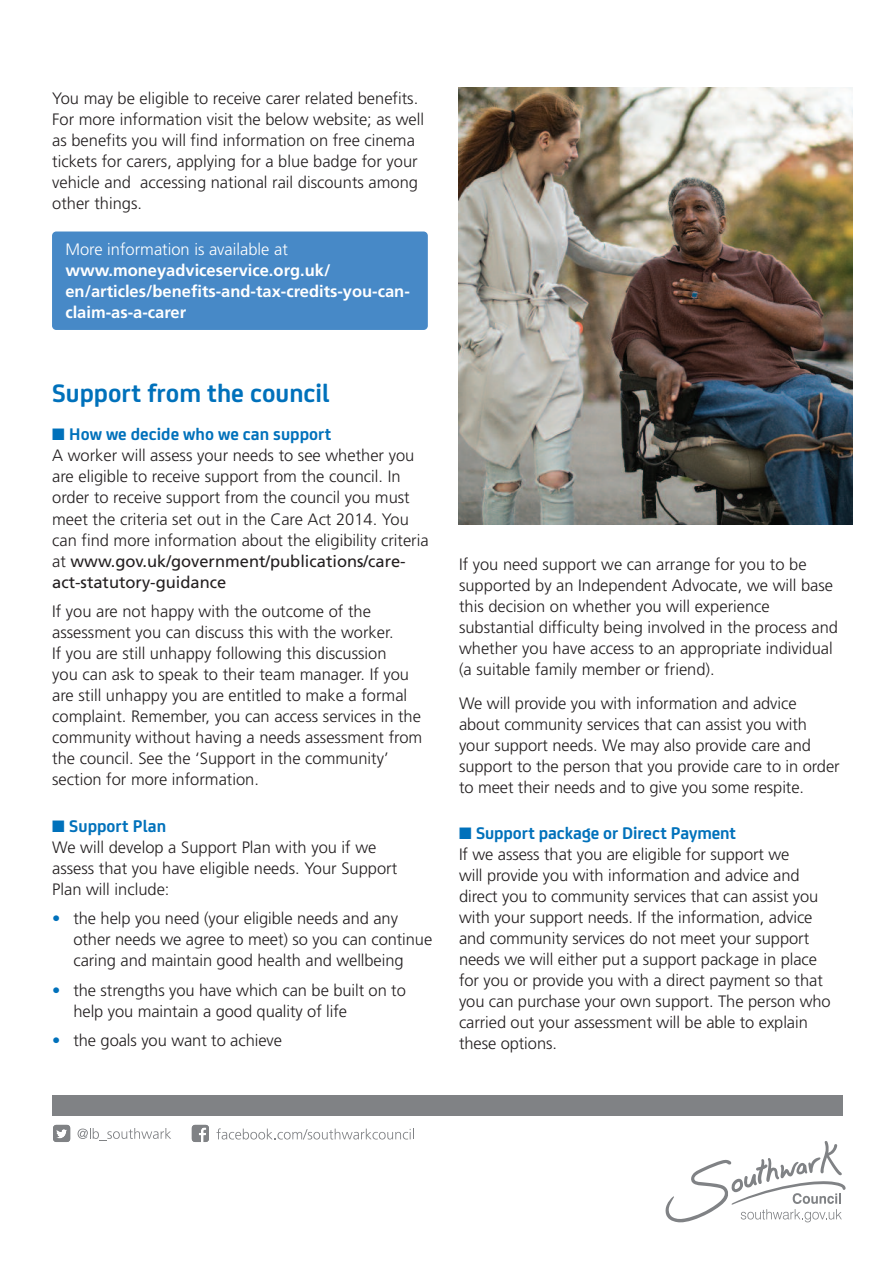
<style>
.page{position:relative;width:893px;height:1263px;background:#fff}
.page>*{position:absolute;margin:0;border:0;box-sizing:border-box;transform-origin:0 0}
.t1{font:700 27px "FS Joey";color:#0071bb}
.t2{font:700 18px "FS Joey";color:#0071bb}
.t3{font:300 16.5px/21px "Frutiger";color:#231f20}
.t4{font:700 16.5px/21px "Frutiger";color:#fff}
.t5{font:300 16.5px "Frutiger";color:#fff}
.s1{font-weight:400}
.s2{color:#0071bb}
</style>
<div class="page">
<svg style="left:665px;top:1141px;width:180px;height:82px"></svg>
<svg style="left:78px;top:1128px;width:93px;height:13px"></svg>
<svg style="left:217px;top:1128px;width:197px;height:11px"></svg>
<svg style="left:192px;top:1125px;width:17px;height:17px"></svg>
<svg style="left:53px;top:1125px;width:17px;height:17px"></svg>
<div style="left:53px;top:1095px;width:790px;height:21px;background:#808285"></div>
<img style="left:459px;top:87px;width:394px;height:437px">
<div style="left:52px;top:231px;width:376px;height:99px;background:#4789c7;border-radius:4px"></div>
<p class="t3" style="left:52px;top:89px;width:373px">You may be eligible to receive carer related benefits.<br>For more information visit the below website; as well as benefits you will find information on free cinema tickets for carers, applying for a blue badge for your vehicle and accessing national rail discounts among other things.</p>
<p class="t5" style="left:65px;top:243px;width:224px">More information is available at</p>
<p class="t4" style="left:65px;top:261px;width:346px">www.moneyadviceservice.org.uk/ en/articles/benefits-and-tax-credits-you-can&shy;claim-as-a-carer</p>
<h1 class="t1" style="left:52px;top:384px;width:279px">Support from the council</h1>
<p class="t2" style="left:52px;top:428px;width:281px">■ How we decide who we can support</p>
<p class="t3" style="left:52px;top:446px;width:378px">A worker will assess your needs to see whether you are eligible to receive support from the council. In order to receive support from the council you must meet the criteria set out in the Care Act 2014. You can find more information about the eligibility criteria at <span class="s1">www.gov.uk/government/publications/care&shy;act-statutory-guidance</span></p>
<p class="t3" style="left:52px;top:602px;width:372px">If you are not happy with the outcome of the assessment you can discuss this with the worker.<br>If you are still unhappy following this discussion<br>you can ask to speak to their team manager. If you are still unhappy you are entitled to make a formal complaint. Remember, you can access services in the community without having a needs assessment from the council. See the ‘Support in the community’ section for more information.</p>
<p class="t2" style="left:52px;top:819px;width:115px">■ Support Plan</p>
<p class="t3" style="left:52px;top:837px;width:347px">We will develop a Support Plan with you if we assess that you have eligible needs. Your Support<br>Plan will include:</p>
<p class="t3" style="left:73px;top:909px;width:360px;text-indent:-21px"><span class="s2">•</span> the help you need (your eligible needs and any other needs we agree to meet) so you can continue caring and maintain good health and wellbeing</p>
<p class="t3" style="left:73px;top:980px;width:334px;text-indent:-21px"><span class="s2">•</span> the strengths you have which can be built on to help you maintain a good quality of life</p>
<p class="t3" style="left:52px;top:1031px;width:231px"><span class="s2">•</span> the goals you want to achieve</p>
<p class="t3" style="left:459px;top:555px;width:380px">If you need support we can arrange for you to be supported by an Independent Advocate, we will base this decision on whether you will experience substantial difficulty being involved in the process and whether you have access to an appropriate individual (a suitable family member or friend).</p>
<p class="t3" style="left:459px;top:694px;width:382px">We will provide you with information and advice about community services that can assist you with your support needs. We may also provide care and support to the person that you provide care to in order to meet their needs and to give you some respite.</p>
<p class="t2" style="left:459px;top:827px;width:279px">■ Support package or Direct Payment</p>
<p class="t3" style="left:459px;top:845px;width:373px">If we assess that you are eligible for support we<br>will provide you with information and advice and direct you to community services that can assist you with your support needs. If the information, advice and community services do not meet your support needs we will either put a support package in place for you or provide you with a direct payment so that you can purchase your own support. The person who carried out your assessment will be able to explain these options.</p>
</div>
